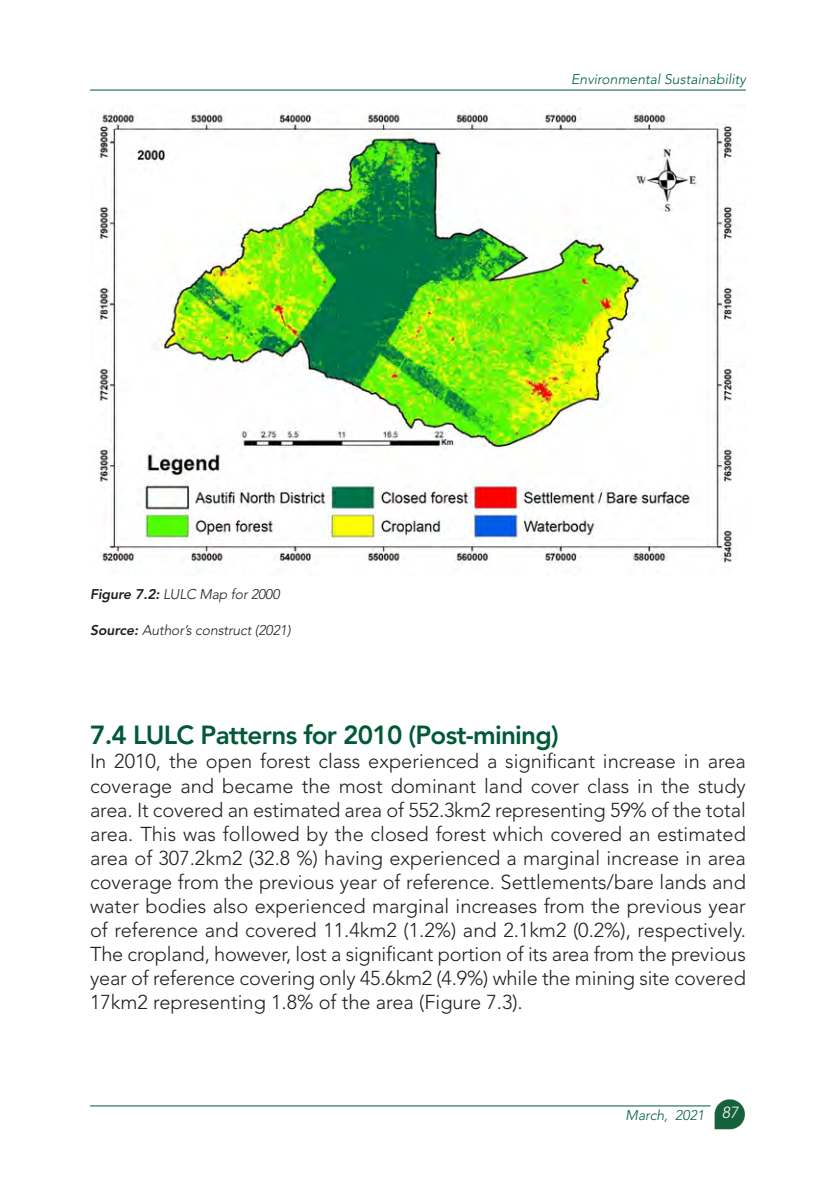
<style>
.page{position:relative;width:836px;height:1196px;background:#fff}
.page>*{position:absolute;margin:0;border:0;box-sizing:border-box;transform-origin:0 0}
.t1{font:800 26px "Avenir LT Std";letter-spacing:-.03em;color:#005a35}
.t2{font:300 20px/24px "Avenir LT Std";color:#231f20;text-align:justify}
.t3{font:italic 300 14px "Avenir LT Std";letter-spacing:-.01em;color:#231f20}
.t4{font:italic 300 14px "Avenir LT Std";color:#005f39}
.s1{font-weight:800}
.s2{font-size:16px;color:#fff}
</style>
<div class="page">
<img style="left:707px;top:1099px;width:38px;height:31px">
<hr style="left:90px;top:90px;width:655px;height:1px;background:#005935">
<hr style="left:90px;top:1105px;width:620px;height:1px;background:#005935">
<img style="left:98px;top:110px;width:636px;height:462px">
<p class="t3" style="left:90px;top:586px;width:191px"><span class="s1">Figure 7.2:</span> LULC Map for 2000</p>
<p class="t3" style="left:90px;top:621px;width:202px"><span class="s1">Source:</span> Author’s construct (2021)</p>
<p class="t4" style="left:571px;top:71px;width:176px">Environmental Sustainability</p>
<p class="t1" style="left:90px;top:720px;width:470px">7.4 LULC Patterns for 2010 (Post-mining)</p>
<p class="t2" style="left:90px;top:749px;width:657px">In 2010, the open forest class experienced a significant increase in area coverage and became the most dominant land cover class in the study area. It covered an estimated area of 552.3km2 representing 59% of the total area. This was followed by the closed forest which covered an estimated area of 307.2km2 (32.8 %) having experienced a marginal increase in area coverage from the previous year of reference. Settlements/bare lands and water bodies also experienced marginal increases from the previous year of reference and covered 11.4km2 (1.2%) and 2.1km2 (0.2%), respectively.<br>The cropland, however, lost a significant portion of its area from the previous year of reference covering only 45.6km2 (4.9%) while the mining site covered 17km2 representing 1.8% of the area (Figure 7.3).</p>
<p class="t4" style="left:625px;top:1106px;width:114px">March, 2021 <span class="s2">87</span></p>
</div>
